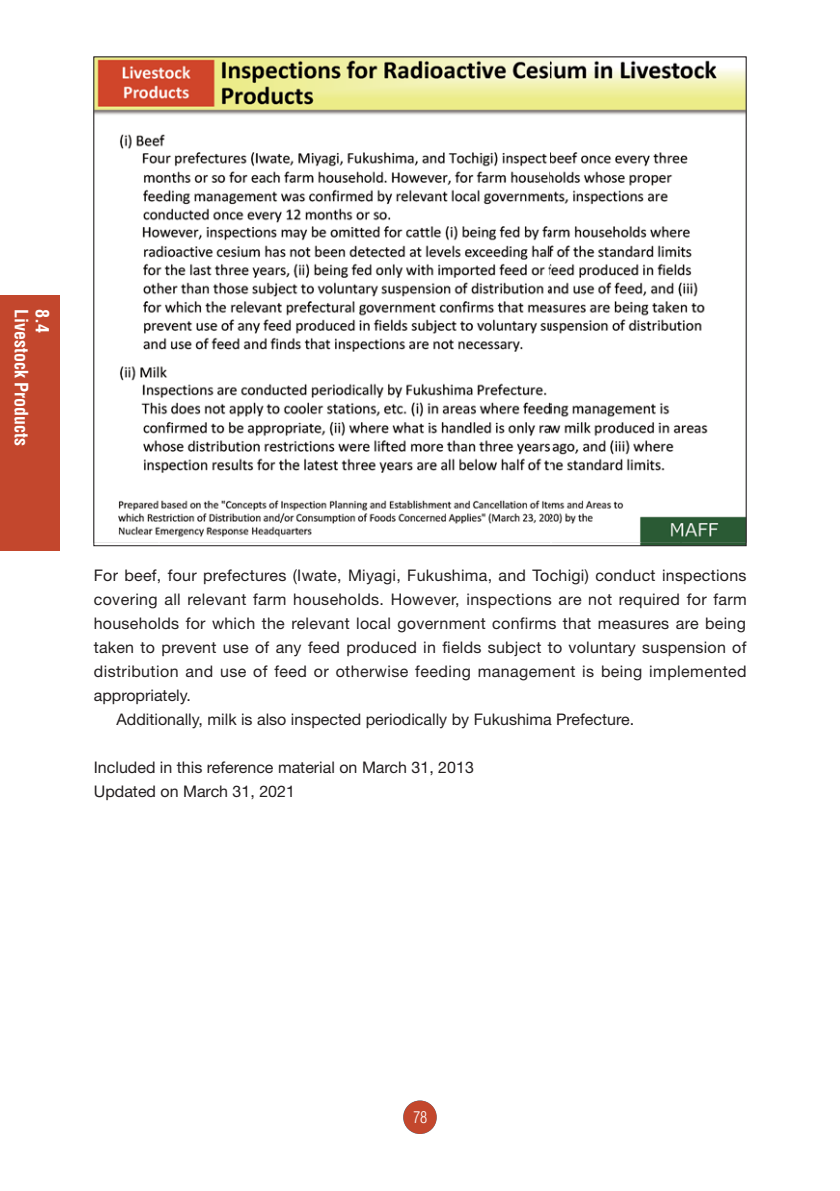
<style>
.page{position:relative;width:840px;height:1191px;background:#fff}
.page>*{position:absolute;margin:0;border:0;box-sizing:border-box;transform-origin:0 0}
.t1{font:700 condensed 18px "Helvetica";color:#fff}
.t2{font:16px/24px "Helvetica Neue";letter-spacing:.015em;color:#231f20}
.t3{font:300 condensed 16px "Helvetica";color:#fff}
</style>
<div class="page">
<div style="left:403px;top:1100px;width:33px;height:34px;background:#c3472d;border-radius:50%"></div>
<img style="left:96px;top:134px;width:648px;height:410px">
<img style="left:96px;top:59px;width:648px;height:56px">
<img style="left:96px;top:134px;width:63px;height:408px">
<img style="left:680px;top:134px;width:64px;height:408px">
<img style="left:158px;top:540px;width:523px;height:2px">
<div style="left:0;top:295px;width:60px;height:255px;background:#c3472d"></div>
<p class="t1" style="left:28px;top:309px;width:139px;rotate:90deg">Livestock Products</p>
<p class="t1" style="left:49px;top:309px;width:25px;rotate:90deg">8.4</p>
<p class="t2" style="left:94px;top:565px;width:654px">For beef, four prefectures (Iwate, Miyagi, Fukushima, and Tochigi) conduct inspections</p>
<p class="t2" style="left:94px;top:589px;width:654px">covering all relevant farm households. However, inspections are not required for farm</p>
<p class="t2" style="left:94px;top:613px;width:653px">households for which the relevant local government confirms that measures are being</p>
<p class="t2" style="left:94px;top:637px;width:653px">taken to prevent use of any feed produced in fields subject to voluntary suspension of</p>
<p class="t2" style="left:94px;top:661px;width:654px">distribution and use of feed or otherwise feeding management is being implemented</p>
<p class="t2" style="left:94px;top:685px;width:99px">appropriately.</p>
<p class="t2" style="left:116px;top:709px;width:519px">Additionally, milk is also inspected periodically by Fukushima Prefecture.</p>
<p class="t2" style="left:94px;top:757px;width:381px">Included in this reference material on March 31, 2013<br>Updated on March 31, 2021</p>
<p class="t3" style="left:412px;top:1110px;width:16px">78</p>
</div>
